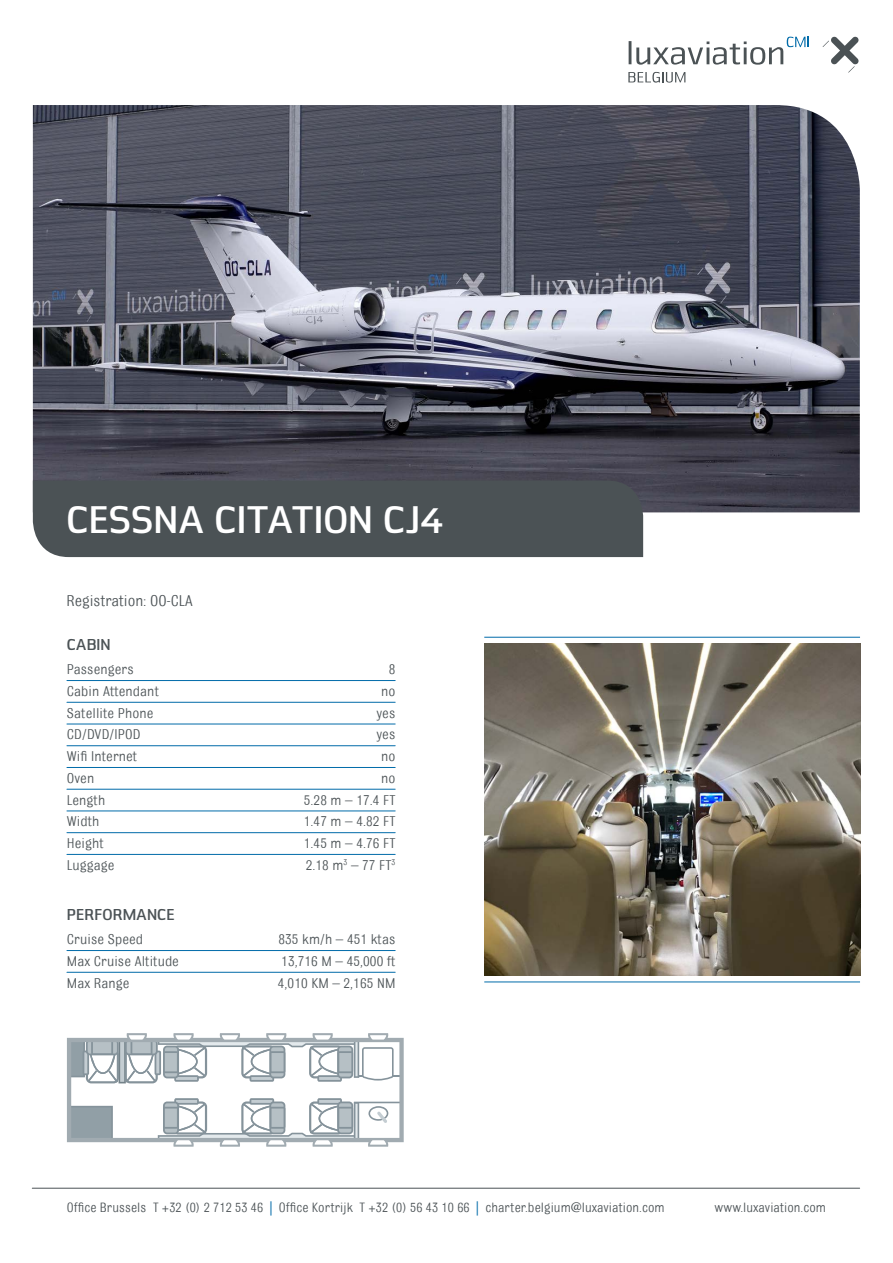
<style>
.page{position:relative;width:893px;height:1263px;background:#fff}
.page>*{position:absolute;margin:0;border:0;box-sizing:border-box;transform-origin:0 0}
.t1{font:700 40.2px "Nuri";color:#fff}
.t2{font:16.5px "Bulldog";color:#4b5255}
.t3{font:700 16.5px "Nuri";color:#4b5255}
.t4{font:15px "Bulldog";letter-spacing:.005em;color:#4b5255}
.t5{font:14.25px "Bulldog";letter-spacing:.005em;color:#4b5255}
.s1{color:#006ba9}
</style>
<div class="page">
<img style="left:33px;top:105px;width:827px;height:407px">
<img style="left:484px;top:643px;width:376px;height:332px">
<hr style="left:629px;top:41px;width:2px;height:23px;background:#4b5255">
<svg style="left:823px;top:36px;width:36px;height:37px"></svg>
<svg style="left:636px;top:37px;width:173px;height:28px"></svg>
<svg style="left:628px;top:72px;width:57px;height:11px"></svg>
<hr style="left:67px;top:680px;width:328px;height:1px;background:#006ba9">
<hr style="left:67px;top:854px;width:328px;height:1px;background:#006ba9">
<hr style="left:67px;top:832px;width:328px;height:1px;background:#006ba9">
<hr style="left:67px;top:810px;width:328px;height:1px;background:#006ba9">
<hr style="left:67px;top:789px;width:328px;height:1px;background:#006ba9">
<hr style="left:67px;top:767px;width:328px;height:1px;background:#006ba9">
<hr style="left:67px;top:745px;width:328px;height:1px;background:#006ba9">
<hr style="left:67px;top:724px;width:328px;height:1px;background:#006ba9">
<hr style="left:67px;top:702px;width:328px;height:1px;background:#006ba9">
<hr style="left:67px;top:950px;width:328px;height:1px;background:#006ba9">
<hr style="left:67px;top:972px;width:328px;height:1px;background:#006ba9">
<hr style="left:32px;top:1188px;width:828px;height:1px;background:#4b5255">
<hr style="left:484px;top:637px;width:376px;height:1px;background:#006ba9">
<hr style="left:484px;top:981px;width:376px;height:1px;background:#006ba9">
<div style="left:33px;top:480px;width:610px;height:77px;background:#4b5255"></div>
<svg style="left:67px;top:1033px;width:337px;height:114px"></svg>
<h1 class="t1" style="left:67px;top:496px;width:379px">CESSNA CITATION CJ4</h1>
<p class="t2" style="left:67px;top:592px;width:128px">Registration: OO-CLA</p>
<p class="t3" style="left:67px;top:634px;width:45px">CABIN</p>
<p class="t4" style="left:67px;top:662px;width:68px">Passengers</p>
<p class="t4" style="left:389px;top:662px;width:8px">8</p>
<p class="t4" style="left:67px;top:683px;width:94px">Cabin Attendant</p>
<p class="t4" style="left:381px;top:683px;width:16px">no</p>
<p class="t4" style="left:67px;top:705px;width:88px">Satellite Phone</p>
<p class="t4" style="left:376px;top:705px;width:21px">yes</p>
<p class="t4" style="left:67px;top:727px;width:75px">CD/DVD/IPOD</p>
<p class="t4" style="left:376px;top:727px;width:21px">yes</p>
<p class="t4" style="left:67px;top:749px;width:72px">Wifi Internet</p>
<p class="t4" style="left:381px;top:749px;width:16px">no</p>
<p class="t4" style="left:67px;top:770px;width:29px">Oven</p>
<p class="t4" style="left:381px;top:770px;width:16px">no</p>
<p class="t4" style="left:67px;top:792px;width:40px">Length</p>
<p class="t4" style="left:304px;top:792px;width:93px">5.28 m – 17.4 FT</p>
<p class="t4" style="left:67px;top:814px;width:34px">Width</p>
<p class="t4" style="left:304px;top:814px;width:93px">1.47 m – 4.82 FT</p>
<p class="t4" style="left:67px;top:836px;width:38px">Height</p>
<p class="t4" style="left:304px;top:836px;width:93px">1.45 m – 4.76 FT</p>
<p class="t4" style="left:67px;top:857px;width:49px">Luggage</p>
<p class="t4" style="left:306px;top:857px;width:91px">2.18 m<sup>3</sup> – 77 FT<sup>3</sup></p>
<p class="t3" style="left:67px;top:904px;width:109px">PERFORMANCE</p>
<p class="t4" style="left:67px;top:931px;width:78px">Cruise Speed</p>
<p class="t4" style="left:278px;top:931px;width:118px">835 km/h – 451 ktas</p>
<p class="t4" style="left:67px;top:953px;width:114px">Max Cruise Altitude</p>
<p class="t4" style="left:281px;top:953px;width:116px">13,716 M – 45,000 ft</p>
<p class="t4" style="left:67px;top:975px;width:64px">Max Range</p>
<p class="t4" style="left:278px;top:975px;width:119px">4,010 KM – 2,165 NM</p>
<p class="t5" style="left:67px;top:1200px;width:599px">Office Brussels T +32 (0) 2 712 53 46 <span class="s1">|</span> Office Kortrijk T +32 (0) 56 43 10 66 <span class="s1">|</span> charter.belgium@luxaviation.com</p>
<p class="t5" style="left:715px;top:1200px;width:113px">www.luxaviation.com</p>
</div>
